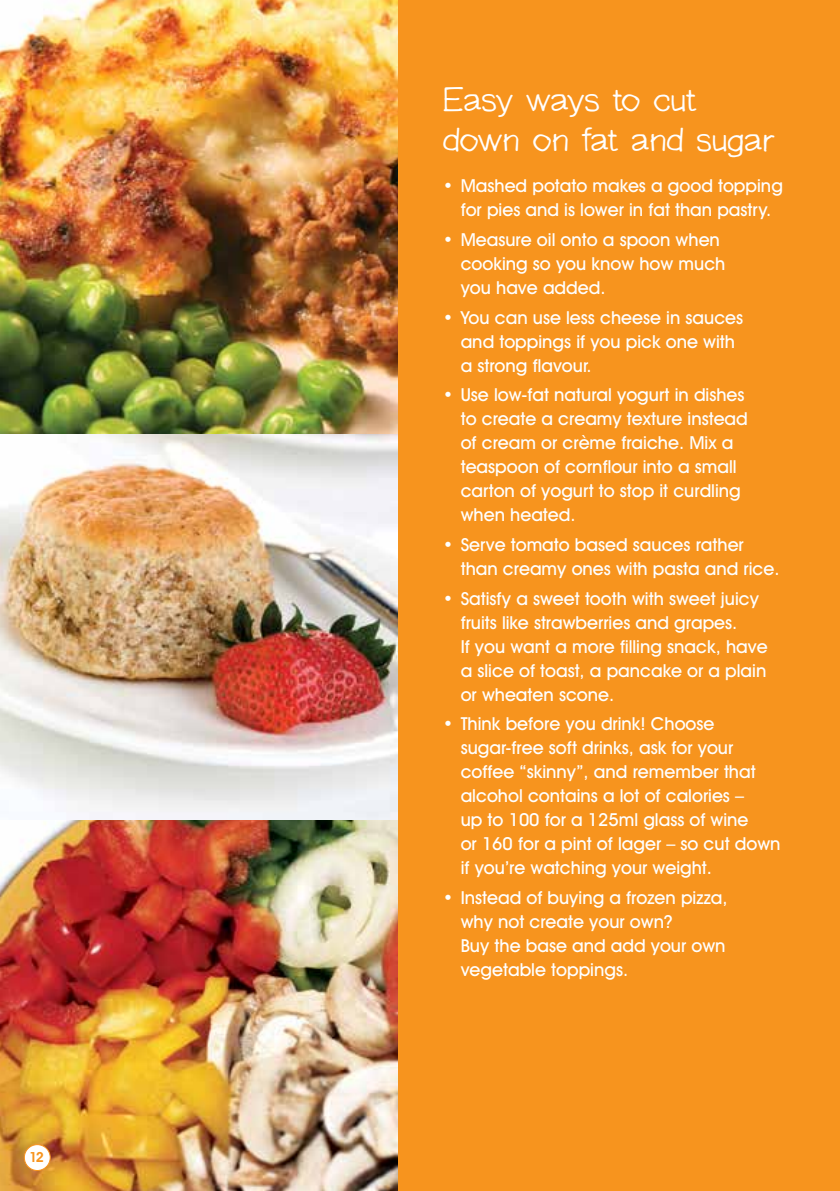
<style>
.page{position:relative;width:840px;height:1191px;background:#fff}
.page>*{position:absolute;margin:0;border:0;box-sizing:border-box;transform-origin:0 0}
.t1{font:32px/40px "Langer Roman";color:#fff}
.t2{font:500 18px/24px "Avant Garde IT Cby BT";color:#fff}
.t3{font:600 14px "Avant Garde IT Cby BT";color:#f7941e}
</style>
<div class="page">
<div style="left:397px;top:0;width:442px;height:1191px;background:#f7941e"></div>
<img style="left:0;top:434px;width:397px;height:757px">
<img style="left:0;top:0;width:397px;height:434px">
<div style="left:24px;top:1144px;width:26px;height:26px;background:#fff;border-radius:50%"></div>
<div style="left:24px;top:1144px;width:27px;height:27px;border:1px solid #f7941e;border-radius:50%"></div>
<p class="t3" style="left:29px;top:1148px;width:17px">12</p>
<h1 class="t1" style="left:442px;top:78px;width:333px">Easy ways to cut down on fat and sugar</h1>
<p class="t2" style="left:442px;top:174px;width:341px;text-align:center">• Mashed potato makes a good topping for pies and is lower in fat than pastry.</p>
<p class="t2" style="left:460px;top:227px;width:266px;text-indent:-18px">• Measure oil onto a spoon when cooking so you know how much you have added.</p>
<p class="t2" style="left:460px;top:305px;width:284px;text-indent:-18px">• You can use less cheese in sauces and toppings if you pick one with a strong flavour.</p>
<p class="t2" style="left:460px;top:383px;width:288px;text-indent:-18px">• Use low-fat natural yogurt in dishes to create a creamy texture instead of cream or crème fraiche. Mix a teaspoon of cornflour into a small carton of yogurt to stop it curdling when heated.</p>
<p class="t2" style="left:460px;top:532px;width:320px;text-indent:-18px">• Serve tomato based sauces rather than creamy ones with pasta and rice.</p>
<p class="t2" style="left:460px;top:586px;width:308px;text-indent:-18px">• Satisfy a sweet tooth with sweet juicy fruits like strawberries and grapes.<br>If you want a more filling snack, have a slice of toast, a pancake or a plain or wheaten scone.</p>
<p class="t2" style="left:460px;top:711px;width:321px;text-indent:-18px">• Think before you drink! Choose sugar-free soft drinks, ask for your coffee “skinny”, and remember that alcohol contains a lot of calories –<br>up to 100 for a 125ml glass of wine<br>or 160 for a pint of lager – so cut down if you’re watching your weight.</p>
<p class="t2" style="left:460px;top:885px;width:268px;text-indent:-18px">• Instead of buying a frozen pizza, why not create your own?<br>Buy the base and add your own vegetable toppings.</p>
</div>
